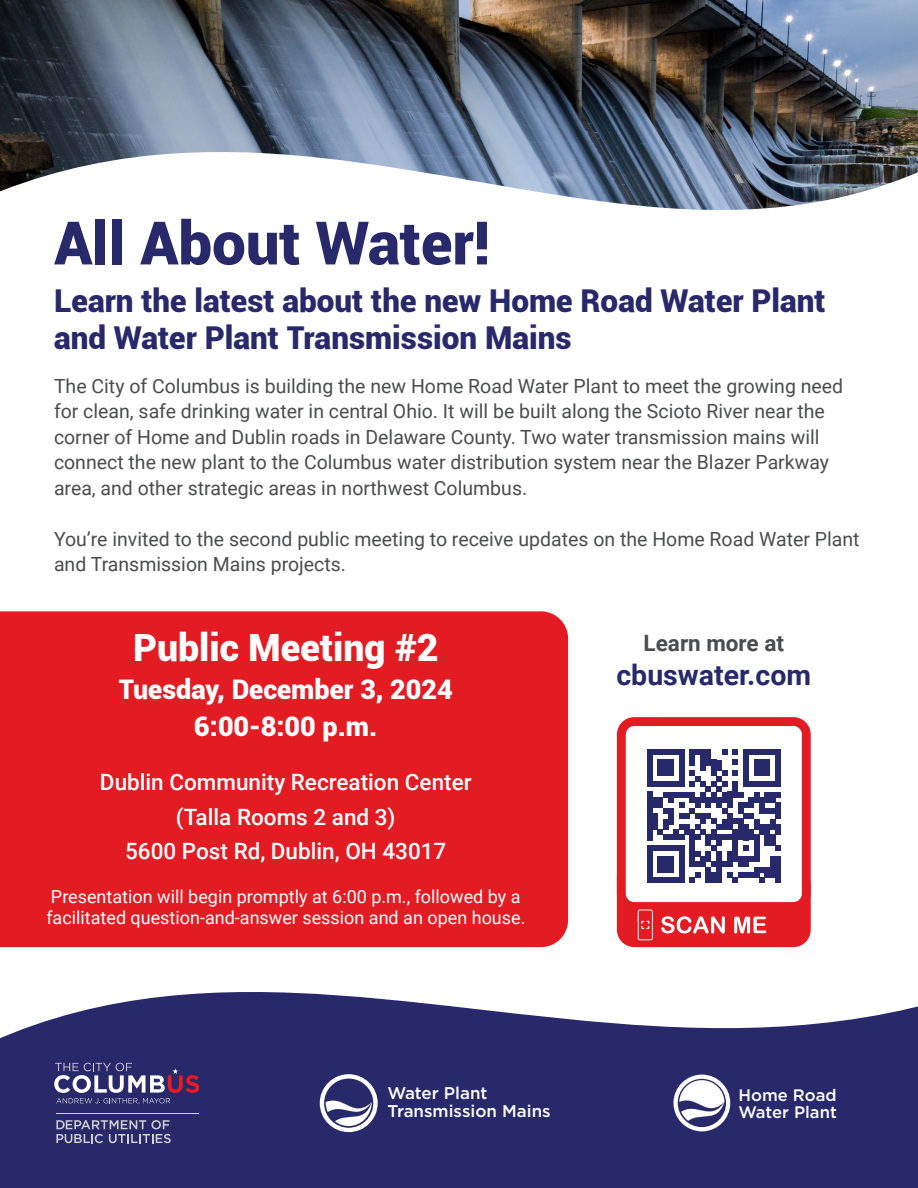
<style>
.page{position:relative;width:918px;height:1188px;background:#fff}
.page>*{position:absolute;margin:0;border:0;box-sizing:border-box;transform-origin:0 0}
.t1{font:900 60px "Roboto";color:#27296a}
.t2{font:900 37.5px "Roboto";color:#fff}
.t3{font:900 31.5px/37.5px "Roboto";color:#27296a}
.t4{font:700 28.5px "Roboto";color:#27296a}
.t5{font:900 27px "Roboto";color:#fff}
.t6{font:500 22.5px "Roboto";color:#fff}
.t7{font:700 22.5px "Roboto";color:#4b4c4d}
.t8{font:19.5px/25.5px "Roboto";color:#4b4c4d}
.t9{font:18px/21.6px "Roboto";color:#fff}
.t10{font:500 16.95px/17.1px "Gotham";color:#fff}
.t11{font:500 16.65px/16.8px "Gotham";color:#fff}
</style>
<div class="page">
<img style="left:0;top:0;width:918px;height:203px">
<svg style="left:0;top:992px;width:918px;height:196px;background:#3e407a"></svg>
<div style="left:0;top:611px;width:568px;height:336px;background:#e31b23"></div>
<svg style="left:617px;top:717px;width:194px;height:230px"></svg>
<div style="left:775px;top:856px;width:6px;height:16px;background:#27296a"></div>
<div style="left:775px;top:872px;width:6px;height:11px;background:#27296a"></div>
<svg style="left:56px;top:1120px;width:115px;height:23px;background:#5a5c89"></svg>
<hr style="left:56px;top:1114px;width:142px;height:1px;background:#d1d2d4">
<svg style="left:54px;top:1063px;width:145px;height:41px;background:#595182"></svg>
<svg style="left:320px;top:1074px;width:58px;height:58px"></svg>
<svg style="left:673px;top:1075px;width:57px;height:56px"></svg>
<p class="t1" style="left:54px;top:201px;width:438px">All About Water!</p>
<p class="t3" style="left:54px;top:280px;width:773px">Learn the latest about the new Home Road Water Plant and Water Plant Transmission Mains</p>
<p class="t8" style="left:54px;top:372px;width:791px">The City of Columbus is building the new Home Road Water Plant to meet the growing need for clean, safe drinking water in central Ohio. It will be built along the Scioto River near the corner of Home and Dublin roads in Delaware County. Two water transmission mains will connect the new plant to the Columbus water distribution system near the Blazer Parkway area, and other strategic areas in northwest Columbus.</p>
<p class="t8" style="left:54px;top:525px;width:807px">You’re invited to the second public meeting to receive updates on the Home Road Water Plant and Transmission Mains projects.</p>
<p class="t2" style="left:133px;top:622px;width:307px">Public Meeting #2</p>
<p class="t5" style="left:119px;top:670px;width:335px">Tuesday, December 3, 2024</p>
<p class="t5" style="left:194px;top:708px;width:184px">6:00-8:00 p.m.</p>
<p class="t6" style="left:100px;top:767px;width:373px">Dublin Community Recreation Center</p>
<p class="t6" style="left:176px;top:801px;width:221px">(Talla Rooms 2 and 3)</p>
<p class="t6" style="left:125px;top:836px;width:323px">5600 Post Rd, Dublin, OH 43017</p>
<p class="t9" style="left:46px;top:885px;width:481px">Presentation will begin promptly at 6:00 p.m., followed by a facilitated question-and-answer session and an open house.</p>
<p class="t7" style="left:644px;top:627px;width:142px">Learn more at</p>
<p class="t4" style="left:616px;top:655px;width:196px">cbuswater.com</p>
<p class="t10" style="left:387px;top:1085px;width:165px">Water Plant<br>Transmission Mains</p>
<p class="t11" style="left:739px;top:1087px;width:100px">Home Road<br>Water Plant</p>
</div>
